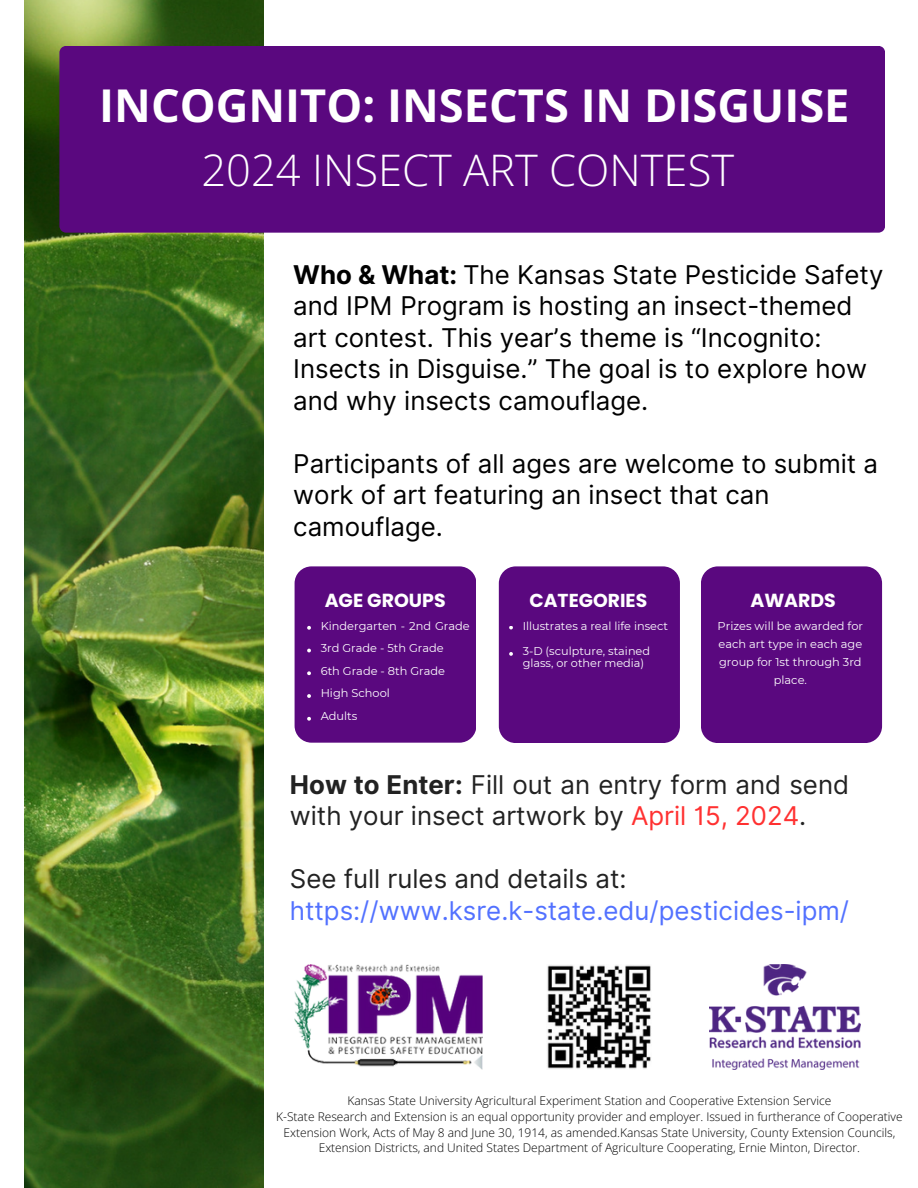
<style>
.page{position:relative;width:918px;height:1188px;background:#fff}
.page>*{position:absolute;margin:0;border:0;box-sizing:border-box;transform-origin:0 0}
.t1{font:700 45.3px "Open Sans";color:#fff}
.t2{font:300 43.5px "Open Sans";color:#fff}
.t3{font:25.8px/31.5px "Inter";color:#000}
.t4{font:25.8px/31.5px "Inter";color:#222}
.t5{font:25.8px "Inter";color:#5271ff}
.t6{font:700 18.9px "Poppins";color:#fff}
.t7{font:700 18.75px "Poppins";color:#fff}
.t8{font:300 12px/15.8px "Open Sans";color:#000;text-align:center}
.t9{font:11.4px/22.5px "Montserrat";color:#fff}
.t10{font:11.25px/12.3px "Montserrat";color:#fff}
.s1{font-weight:700}
.s2{color:#ff3131}
</style>
<div class="page">
<img style="left:25px;top:0;width:238px;height:1188px">
<div style="left:295px;top:566px;width:181px;height:177px;background:#5a087f"></div>
<svg style="left:307px;top:626px;width:4px;height:4px"></svg>
<svg style="left:307px;top:649px;width:4px;height:3px"></svg>
<svg style="left:307px;top:671px;width:4px;height:4px"></svg>
<svg style="left:307px;top:694px;width:4px;height:4px"></svg>
<svg style="left:307px;top:717px;width:4px;height:4px"></svg>
<div style="left:59px;top:46px;width:826px;height:187px;background:#5a087f"></div>
<div style="left:701px;top:566px;width:181px;height:177px;background:#5a087f"></div>
<img style="left:710px;top:965px;width:151px;height:104px">
<div style="left:499px;top:566px;width:181px;height:177px;background:#5a087f"></div>
<img style="left:295px;top:965px;width:187px;height:104px">
<img style="left:547px;top:965px;width:104px;height:104px">
<svg style="left:509px;top:626px;width:4px;height:3px"></svg>
<svg style="left:509px;top:652px;width:4px;height:4px"></svg>
<h1 class="t1" style="left:99px;top:74px;width:752px">INCOGNITO: INSECTS IN DISGUISE</h1>
<h2 class="t2" style="left:201px;top:139px;width:534px">2024 INSECT ART CONTEST</h2>
<h3 class="t3" style="left:293px;top:259px;width:592px"><span class="s1">Who &amp; What:</span> The Kansas State Pesticide Safety and IPM Program is hosting an insect-themed art contest. This year’s theme is “Incognito:<br>Insects in Disguise.” The goal is to explore how and why insects camouflage.</h3>
<h3 class="t3" style="left:293px;top:448px;width:586px">Participants of all ages are welcome to submit a work of art featuring an insect that can camouflage.</h3>
<h3 class="t6" style="left:325px;top:588px;width:122px">AGE GROUPS</h3>
<h3 class="t6" style="left:750px;top:588px;width:87px">AWARDS</h3>
<p class="t9" style="left:321px;top:615px;width:151px">Kindergarten - 2nd Grade<br>3rd Grade - 5th Grade<br>6th Grade - 8th Grade<br>High School<br>Adults</p>
<p class="t9" style="left:718px;top:617px;width:147px;line-height:18px;text-align:center">Prizes will be awarded for each art type in each age group for 1st through 3rd place.</p>
<h3 class="t7" style="left:530px;top:588px;width:119px">CATEGORIES</h3>
<p class="t10" style="left:523px;top:620px;width:147px">Illustrates a real life insect</p>
<p class="t10" style="left:523px;top:645px;width:129px">3-D (sculpture, stained glass, or other media)</p>
<h3 class="t4" style="left:290px;top:769px;width:561px"><span class="s1">How to Enter:</span> Fill out an entry form and send with your insect artwork by <span class="s2">April 15, 2024</span>.</h3>
<h3 class="t4" style="left:290px;top:863px;width:338px">See full rules and details at:</h3>
<h3 class="t5" style="left:290px;top:895px;width:561px">https://www.ksre.k-state.edu/pesticides-ipm/</h3>
<p class="t8" style="left:276px;top:1093px;width:628px">Kansas State University Agricultural Experiment Station and Cooperative Extension Service<br>K-State Research and Extension is an equal opportunity provider and employer. Issued in furtherance of Cooperative Extension Work, Acts of May 8 and June 30, 1914, as amended.Kansas State University, County Extension Councils, Extension Districts, and United States Department of Agriculture Cooperating, Ernie Minton, Director.</p>
</div>
